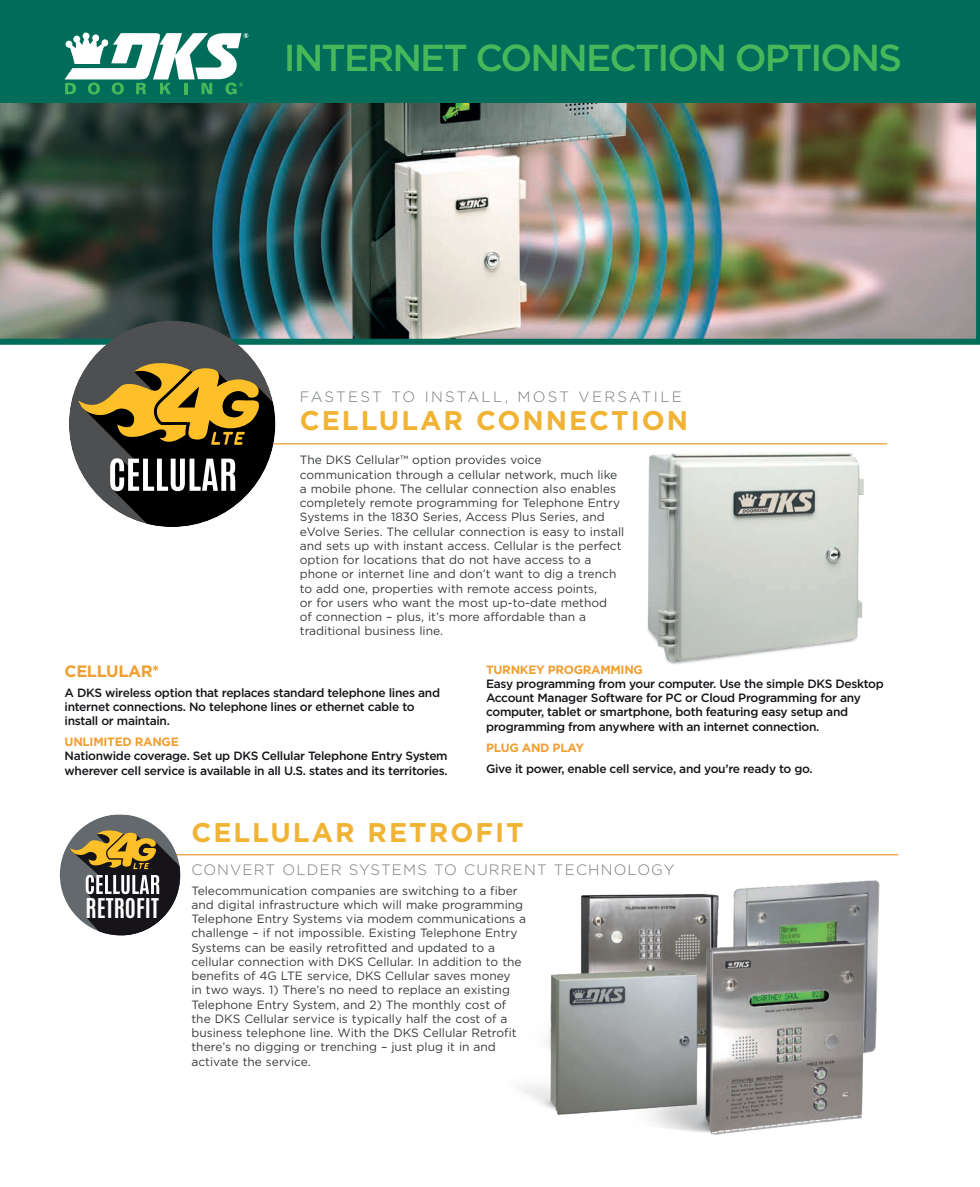
<style>
.page{position:relative;width:980px;height:1187px;background:#fff}
.page>*{position:absolute;margin:0;border:0;box-sizing:border-box;transform-origin:0 0}
.t1{font:500 37.5px "Gotham";letter-spacing:-.05em;color:#47b85a}
.t2{font:700 27px "Gotham";letter-spacing:.075em;color:#f1b334}
.t3{font:700 22.8px "Antonio";color:#fff}
.t4{font:700 16.5px "Gotham";letter-spacing:-.025em;color:#f09f32}
.t5{font:300 15px "Gotham";letter-spacing:.075em;color:#767b7f}
.t6{font:300 15px "Gotham";letter-spacing:.15em;color:#767b7f}
.t7{font:12px/14.2px "Gotham";color:#373b3e}
.t8{font:500 12px/14.2px "Gotham";letter-spacing:-.025em;color:#171419}
.t9{font:700 12px "Gotham";letter-spacing:-.025em;color:#f09f32}
</style>
<div class="page">
<img style="left:0;top:102px;width:979px;height:243px">
<div style="left:0;top:0;width:979px;height:102px;background:#006c5a"></div>
<hr style="left:156px;top:854px;width:741px;height:1px;background:#f1ac58">
<img style="left:581px;top:894px;width:136px;height:68px">
<img style="left:521px;top:962px;width:81px;height:153px">
<img style="left:717px;top:880px;width:163px;height:173px">
<img style="left:602px;top:938px;width:265px;height:197px">
<img style="left:622px;top:443px;width:266px;height:221px">
<svg style="left:64px;top:32px;width:184px;height:62px"></svg>
<svg style="left:60px;top:814px;width:120px;height:121px"></svg>
<hr style="left:270px;top:443px;width:616px;height:1px;background:#f1ac58">
<div style="left:69px;top:321px;width:206px;height:206px;background:#4e4f50;border-radius:50%"></div>
<svg style="left:78px;top:354px;width:197px;height:173px"></svg>
<h1 class="t1" style="left:284px;top:37px;width:619px">INTERNET CONNECTION OPTIONS</h1>
<p class="t6" style="left:300px;top:388px;width:383px">FASTEST TO INSTALL, MOST VERSATILE</p>
<h2 class="t2" style="left:300px;top:405px;width:390px">CELLULAR CONNECTION</h2>
<p class="t7" style="left:300px;top:453px;width:326px">The DKS Cellular™ option provides voice communication through a cellular network, much like a mobile phone. The cellular connection also enables completely remote programming for Telephone Entry Systems in the 1830 Series, Access Plus Series, and eVolve Series. The cellular connection is easy to install and sets up with instant access. Cellular is the perfect option for locations that do not have access to a phone or internet line and don’t want to dig a trench to add one, properties with remote access points,<br>or for users who want the most up-to-date method<br>of connection – plus, it’s more affordable than a traditional business line.</p>
<h3 class="t4" style="left:64px;top:662px;width:96px">CELLULAR*</h3>
<p class="t8" style="left:64px;top:685px;width:377px">A DKS wireless option that replaces standard telephone lines and internet connections. No telephone lines or ethernet cable to install or maintain.</p>
<p class="t9" style="left:64px;top:735px;width:116px">UNLIMITED RANGE</p>
<p class="t8" style="left:64px;top:748px;width:384px">Nationwide coverage. Set up DKS Cellular Telephone Entry System wherever cell service is available in all U.S. states and its territories.</p>
<p class="t9" style="left:486px;top:662px;width:158px">TURNKEY PROGRAMMING</p>
<p class="t8" style="left:486px;top:676px;width:399px">Easy programming from your computer. Use the simple DKS Desktop Account Manager Software for PC or Cloud Programming for any computer, tablet or smartphone, both featuring easy setup and programming from anywhere with an internet connection.</p>
<p class="t9" style="left:486px;top:740px;width:99px">PLUG AND PLAY</p>
<p class="t8" style="left:486px;top:761px;width:328px">Give it power, enable cell service, and you’re ready to go.</p>
<h2 class="t2" style="left:191px;top:816px;width:334px">CELLULAR RETROFIT</h2>
<h3 class="t3" style="left:86px;top:891px;width:75px">RETROFIT</h3>
<p class="t5" style="left:191px;top:861px;width:484px">CONVERT OLDER SYSTEMS TO CURRENT TECHNOLOGY</p>
<p class="t7" style="left:191px;top:883px;width:336px">Telecommunication companies are switching to a fiber and digital infrastructure which will make programming Telephone Entry Systems via modem communications a challenge – if not impossible. Existing Telephone Entry Systems can be easily retrofitted and updated to a cellular connection with DKS Cellular. In addition to the benefits of 4G LTE service, DKS Cellular saves money<br>in two ways. 1) There’s no need to replace an existing Telephone Entry System, and 2) The monthly cost of the DKS Cellular service is typically half the cost of a business telephone line. With the DKS Cellular Retrofit there’s no digging or trenching – just plug it in and activate the service.</p>
</div>
